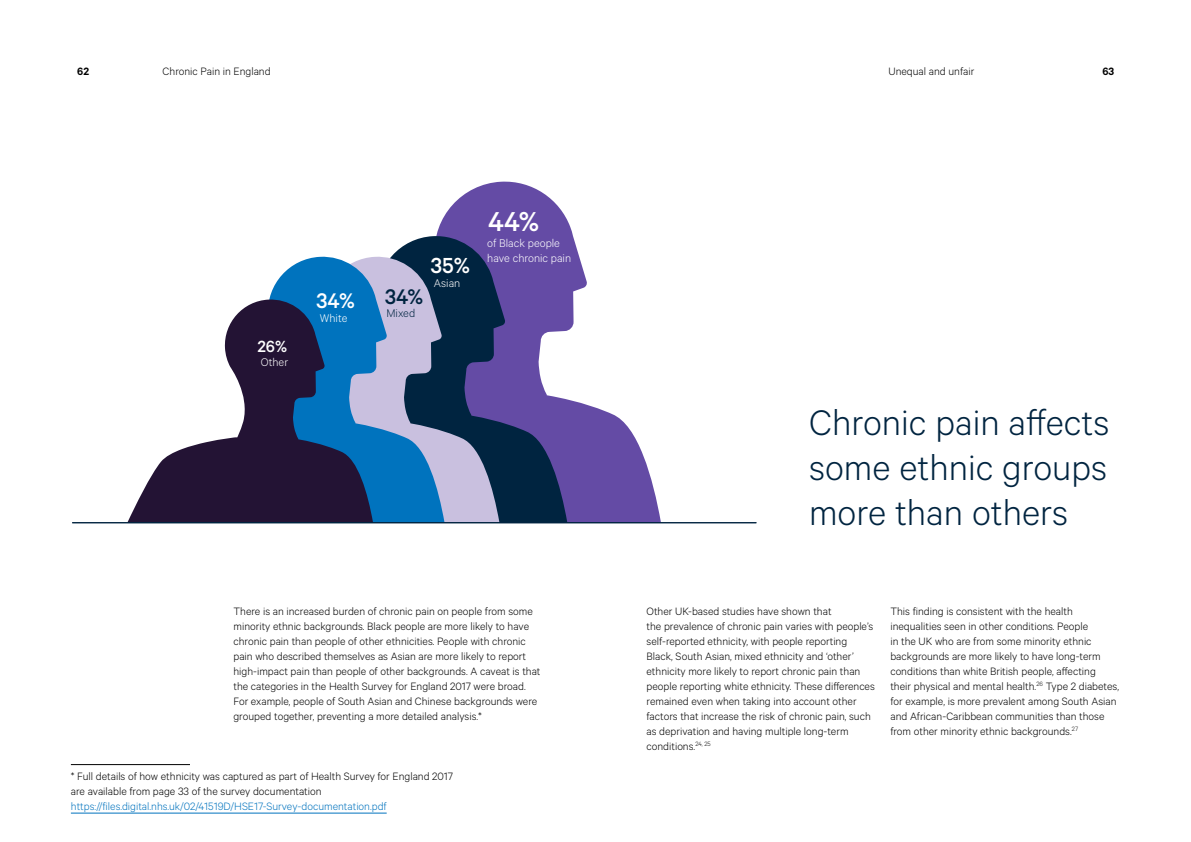
<style>
.page{position:relative;width:1191px;height:842px;background:#fff}
.page>*{position:absolute;margin:0;border:0;box-sizing:border-box;transform-origin:0 0}
.t1{font:300 40px/45px "Calibre";color:#002440;text-align:justify}
.Images{font:500 30.8px "Calibre";color:#fff}
.Images-2{font:500 24.5px "Calibre";color:#fff}
.Images-3{font:500 23.8px "Calibre";color:#002440}
.Images-4{font:500 23.8px "Calibre";color:#fff}
.Images-5{font:500 18.2px "Calibre";color:#fff}
.Images-6{font:300 12.6px/15px "Calibre";color:#fff}
.Images-7{font:300 12.6px "Calibre";color:#002440}
.Body_Text{font:300 12px/15px "Calibre";color:#000}
.t2{font:600 12px "Calibre";color:#000}
.s1{color:#0073be}
</style>
<div class="page">
<svg style="left:436px;top:181px;width:225px;height:341px"></svg>
<svg style="left:393px;top:235px;width:174px;height:287px;background:#55508f"></svg>
<svg style="left:444px;top:255px;width:55px;height:267px;background:#425177"></svg>
<svg style="left:269px;top:255px;width:175px;height:267px;background:#5e8bb9"></svg>
<svg style="left:127px;top:298px;width:246px;height:224px"></svg>
<hr style="left:73px;top:522px;width:683px;height:1px;background:#002440">
<hr style="left:71px;top:764px;width:119px;height:1px;background:#000">
<hr style="left:71px;top:813px;width:316px;height:1px;background:#0073be">
<p class="t2" style="left:77px;top:64px;width:13px">62</p>
<p class="Body_Text" style="left:163px;top:63px;width:109px">Chronic Pain in England</p>
<p class="Body_Text" style="left:888px;top:63px;width:87px">Unequal and unfair</p>
<p class="t2" style="left:1102px;top:64px;width:13px">63</p>
<p class="Images-5" style="left:257px;top:335px;width:31px">26%</p>
<p class="Images-6" style="left:261px;top:354px;width:29px">Other</p>
<p class="Images-4" style="left:316px;top:287px;width:40px">34%</p>
<p class="Images-6" style="left:320px;top:310px;width:29px">White</p>
<p class="Images-3" style="left:385px;top:282px;width:40px">34%</p>
<p class="Images-7" style="left:386px;top:306px;width:30px">Mixed</p>
<p class="Images-2" style="left:431px;top:251px;width:41px">35%</p>
<p class="Images-6" style="left:434px;top:275px;width:28px">Asian</p>
<p class="Images" style="left:488px;top:203px;width:53px">44%</p>
<p class="Images-6" style="left:487px;top:235px;width:85px">of Black people have chronic pain</p>
<p class="Body_Text" style="left:233px;top:603px;width:308px">There is an increased burden of chronic pain on people from some minority ethnic backgrounds. Black people are more likely to have chronic pain than people of other ethnicities. People with chronic pain who described themselves as Asian are more likely to report high-impact pain than people of other backgrounds. A caveat is that the categories in the Health Survey for England 2017 were broad.<br>For example, people of South Asian and Chinese backgrounds were grouped together, preventing a more detailed analysis.*</p>
<p class="Body_Text" style="left:71px;top:768px;width:383px">* Full details of how ethnicity was captured as part of Health Survey for England 2017 are available from page 33 of the survey documentation <span class="s1">https://files.digital.nhs.uk/02/41519D/HSE17-Survey-documentation.pdf</span></p>
<h2 class="t1" style="left:809px;top:398px;width:302px">Chronic pain affects some ethnic groups more than others</h2>
<p class="Body_Text" style="left:646px;top:603px;width:230px">Other UK-based studies have shown that<br>the prevalence of chronic pain varies with people’s self-reported ethnicity, with people reporting Black, South Asian, mixed ethnicity and ‘other’ ethnicity more likely to report chronic pain than people reporting white ethnicity. These differences remained even when taking into account other factors that increase the risk of chronic pain, such as deprivation and having multiple long-term conditions.<sup>24,</sup> <sup>25</sup></p>
<p class="Body_Text" style="left:890px;top:603px;width:230px">This finding is consistent with the health inequalities seen in other conditions. People<br>in the UK who are from some minority ethnic backgrounds are more likely to have long-term conditions than white British people, affecting their physical and mental health.<sup>26</sup> Type 2 diabetes, for example, is more prevalent among South Asian and African-Caribbean communities than those from other minority ethnic backgrounds.<sup>27</sup></p>
</div>
